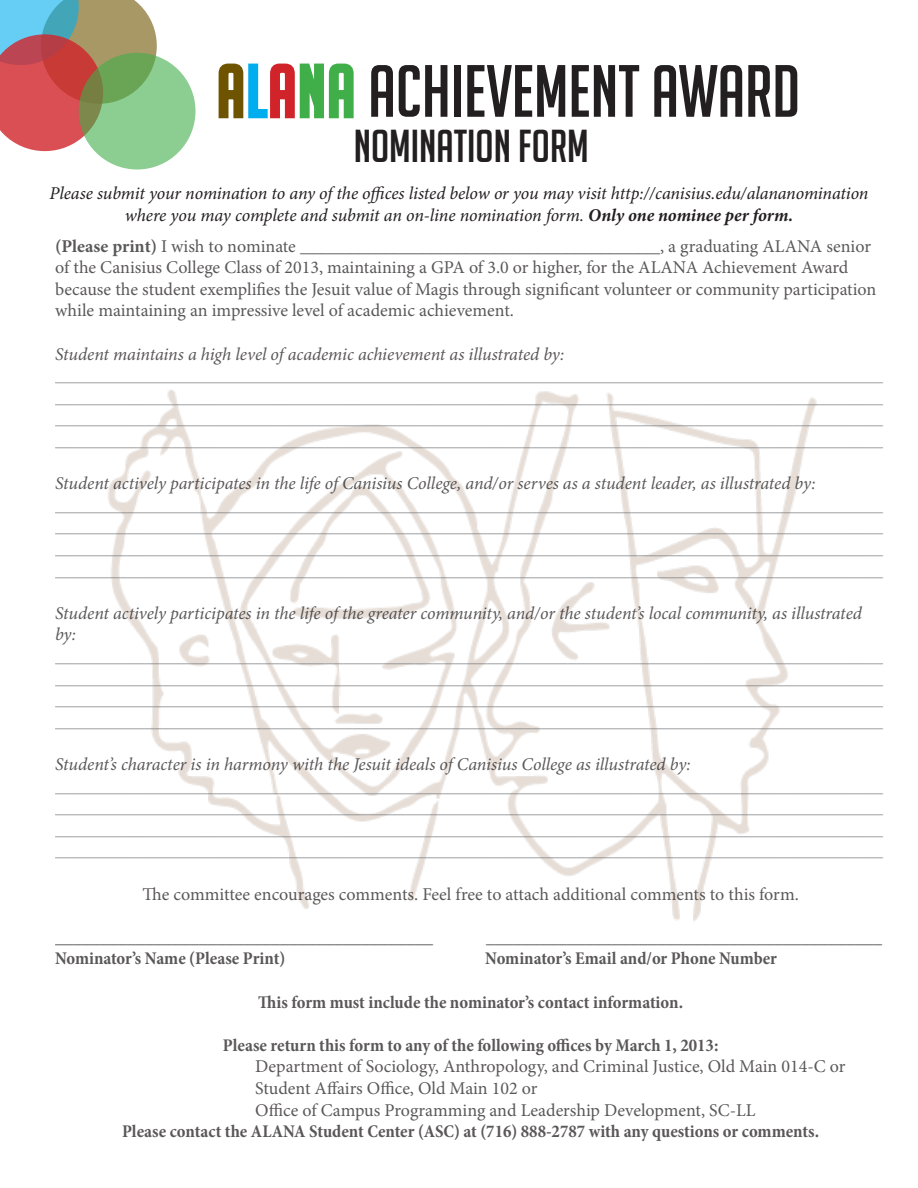
<style>
.page{position:relative;width:918px;height:1188px;background:#fff}
.page>*{position:absolute;margin:0;border:0;box-sizing:border-box;transform-origin:0 0}
.t1{font:72px "Big Noodle Titling";color:#231f20}
.t2{font:45px "Big Noodle Titling";color:#231f20}
.t3{font:18px/21.6px "Minion Pro";color:#76787b;text-align:justify}
.t4{font:18px/21.6px "Minion Pro";color:#231f20}
.t5{font:italic 18px/21.6px "Minion Pro";letter-spacing:-.01em;color:#231f20;text-align:center}
.t6{font:700 condensed 18px "Minion Pro";color:#231f20}
.s1{color:#6e5400}
.s2{color:#00aeef}
.s3{color:#d1232a}
.s4{color:#40ae49}
.s5{font-weight:700}
</style>
<div class="page">
<img style="left:108px;top:390px;width:709px;height:531px">
<svg style="left:218px;top:63px;width:136px;height:56px"></svg>
<svg style="left:0;top:0;width:157px;height:151px;background:#b47a75"></svg>
<svg style="left:80px;top:54px;width:115px;height:115px;background:#84bf7f"></svg>
<div style="left:79px;top:53px;width:116px;height:117px;border:2px solid #40ae49;border-radius:50%"></div>
<p class="t1" style="left:217px;top:52px;width:584px"><span class="s1">A</span><span class="s2">L</span><span class="s3">A</span><span class="s4">NA</span> ACHIEVEMENT AWARD</p>
<p class="t2" style="left:354px;top:122px;width:236px">NOMINATION FORM</p>
<p class="t5" style="left:49px;top:183px;width:821px">Please submit your nomination to any of the offices listed below or you may visit http://canisius.edu/alananomination where you may complete and submit an on-line nomination form. <span class="s5">Only one nominee per form.</span></p>
<p class="t4" style="left:55px;top:235px;width:823px"><span class="s5">(Please print)</span> I wish to nominate ________________________________________, a graduating ALANA senior of the Canisius College Class of 2013, maintaining a GPA of 3.0 or higher, for the ALANA Achievement Award because the student exemplifies the Jesuit value of Magis through significant volunteer or community participation while maintaining an impressive level of academic achievement.</p>
<p class="t5" style="left:55px;top:343px;width:511px">Student maintains a high level of academic achievement as illustrated by:</p>
<p class="t3" style="left:55px;top:365px;width:830px">____________________________________________________________________________________________ ____________________________________________________________________________________________ ____________________________________________________________________________________________ ____________________________________________________________________________________________</p>
<p class="t5" style="left:55px;top:473px;width:762px">Student actively participates in the life of Canisius College, and/or serves as a student leader, as illustrated by:</p>
<p class="t3" style="left:55px;top:494px;width:830px">____________________________________________________________________________________________ ____________________________________________________________________________________________ ____________________________________________________________________________________________ ____________________________________________________________________________________________</p>
<p class="t5" style="left:55px;top:602px;width:808px;text-align:left">Student actively participates in the life of the greater community, and/or the student’s local community, as illustrated by:</p>
<p class="t3" style="left:55px;top:646px;width:830px">____________________________________________________________________________________________ ____________________________________________________________________________________________ ____________________________________________________________________________________________ ____________________________________________________________________________________________</p>
<p class="t5" style="left:55px;top:753px;width:637px">Student’s character is in harmony with the Jesuit ideals of Canisius College as illustrated by:</p>
<p class="t3" style="left:55px;top:775px;width:830px">____________________________________________________________________________________________ ____________________________________________________________________________________________ ____________________________________________________________________________________________ ____________________________________________________________________________________________</p>
<p class="t4" style="left:143px;top:883px;width:658px">The committee encourages comments. Feel free to attach additional comments to this form.</p>
<p class="t4" style="left:55px;top:926px;width:380px">__________________________________________</p>
<p class="t4" style="left:486px;top:926px;width:397px">____________________________________________</p>
<p class="t6" style="left:55px;top:946px;width:232px">Nominator’s Name (Please Print)</p>
<p class="t6" style="left:485px;top:946px;width:293px">Nominator’s Email and/or Phone Number</p>
<p class="t6" style="left:258px;top:989px;width:426px">This form must include the nominator’s contact information.</p>
<p class="t6" style="left:223px;top:1033px;width:497px">Please return this form to any of the following offices by March 1, 2013:</p>
<p class="t4" style="left:255px;top:1056px;width:592px">Department of Sociology, Anthropology, and Criminal Justice, Old Main 014-C or<br>Student Affairs Office, Old Main 102 or<br>Office of Campus Programming and Leadership Development, SC-LL</p>
<p class="t6" style="left:122px;top:1119px;width:699px">Please contact the ALANA Student Center (ASC) at (716) 888-2787 with any questions or comments.</p>
</div>
